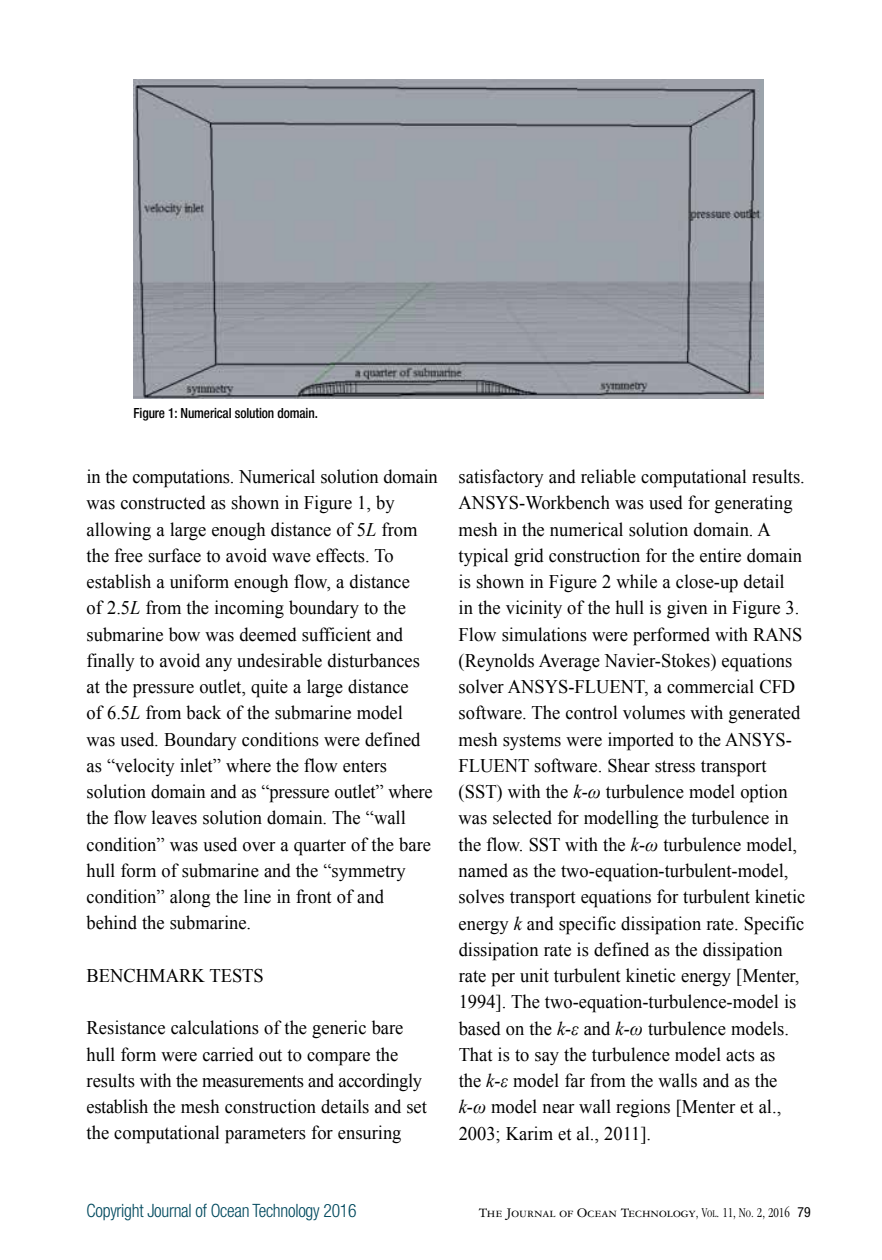
<style>
.page{position:relative;width:882px;height:1260px;background:#fff}
.page>*{position:absolute;margin:0;border:0;box-sizing:border-box;transform-origin:0 0}
.t1{font:19.25px/26.2px "Times New Roman";color:#000;scale:.96 1}
.t2{font:300 condensed 18.38px "Helvetica Neue";letter-spacing:-.015em;color:#00495e;scale:.96 1}
.t3{font:14px "Garamond Three SC";color:#000}
.t4{font:500 condensed 14px "Helvetica Neue";letter-spacing:-.01em;color:#000;scale:.95 1}
.s1{font-style:italic}
.s2{font-family:"Garamond";font-weight:300;font-stretch:condensed}
.s3{font-family:"Garamond";font-weight:300;font-stretch:condensed;font-size:10.5px}
.s4{font-family:"Helvetica Neue LT Std";font-stretch:condensed}
</style>
<div class="page">
<img style="left:134px;top:80px;width:630px;height:319px">
<p class="t4" style="left:134px;top:405px;width:196px">Figure 1: Numerical solution domain.</p>
<p class="t1" style="left:87px;top:463px;width:367px">in the computations. Numerical solution domain was constructed as shown in Figure 1, by allowing a large enough distance of 5<span class="s1">L</span> from the free surface to avoid wave effects. To establish a uniform enough flow, a distance<br>of 2.5<span class="s1">L</span> from the incoming boundary to the submarine bow was deemed sufficient and finally to avoid any undesirable disturbances at the pressure outlet, quite a large distance<br>of 6.5<span class="s1">L</span> from back of the submarine model<br>was used. Boundary conditions were defined as “velocity inlet” where the flow enters solution domain and as “pressure outlet” where the flow leaves solution domain. The “wall condition” was used over a quarter of the bare hull form of submarine and the “symmetry condition” along the line in front of and behind the submarine.</p>
<p class="t1" style="left:87px;top:962px;width:186px">BENCHMARK TESTS</p>
<p class="t1" style="left:87px;top:1014px;width:356px">Resistance calculations of the generic bare hull form were carried out to compare the results with the measurements and accordingly establish the mesh construction details and set the computational parameters for ensuring</p>
<p class="t1" style="left:459px;top:463px;width:363px">satisfactory and reliable computational results.<br>ANSYS-Workbench was used for generating mesh in the numerical solution domain. A typical grid construction for the entire domain is shown in Figure 2 while a close-up detail<br>in the vicinity of the hull is given in Figure 3.<br>Flow simulations were performed with RANS (Reynolds Average Navier-Stokes) equations solver ANSYS-FLUENT, a commercial CFD software. The control volumes with generated mesh systems were imported to the ANSYS-FLUENT software. Shear stress transport (SST) with the <span class="s1">k-ω</span> turbulence model option was selected for modelling the turbulence in the flow. SST with the <span class="s1">k-ω</span> turbulence model, named as the two-equation-turbulent-model, solves transport equations for turbulent kinetic energy <span class="s1">k</span> and specific dissipation rate. Specific dissipation rate is defined as the dissipation rate per unit turbulent kinetic energy [Menter, 1994]. The two-equation-turbulence-model is based on the <span class="s1">k-ε</span> and <span class="s1">k-ω</span> turbulence models.<br>That is to say the turbulence model acts as<br>the <span class="s1">k-ε</span> model far from the walls and as the <span class="s1">k-ω</span> model near wall regions [Menter et al., 2003; Karim et al., 2011].</p>
<p class="t2" style="left:87px;top:1200px;width:283px">Copyright Journal of Ocean Technology 2016</p>
<p class="t3" style="left:479px;top:1205px;width:333px">The Journal of Ocean Technology<span class="s2">,</span> <span class="s2">V</span><span class="s3">ol</span><span class="s2">. 11, N</span><span class="s3">o</span><span class="s2">. 2, 2016</span> <span class="s4">79</span></p>
</div>
